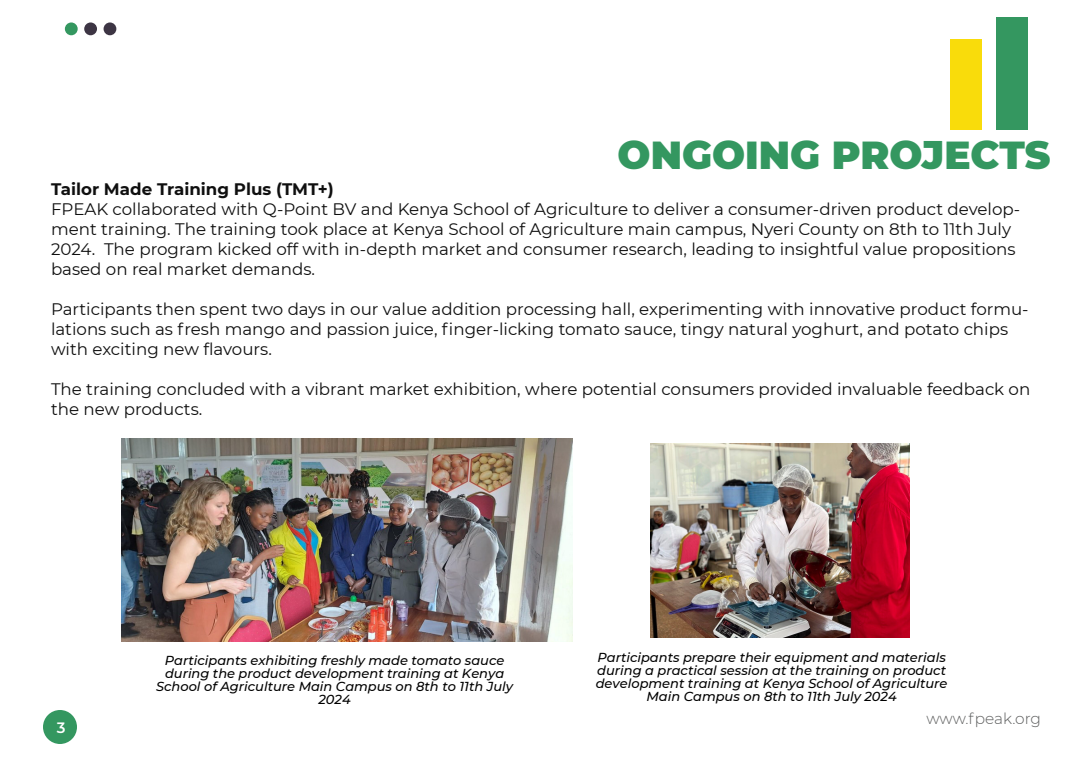
<style>
.page{position:relative;width:1092px;height:768px;background:#fff}
.page>*{position:absolute;margin:0;border:0;box-sizing:border-box;transform-origin:0 0}
.t1{font:900 39px "Montserrat";color:#349760}
.t2{font:16.7px/20px "Montserrat";color:#0f0f0f}
.t3{font:700 16.7px "Montserrat";color:#0f0f0f}
.t4{font:300 15.4px "Montserrat";color:#5d5e5e}
.t5{font:600 15px "Montserrat";color:#fff}
.t6{font:italic 500 13px/13px "Montserrat";color:#000;text-align:center}
</style>
<div class="page">
<div style="left:997px;top:17px;width:31px;height:112px;background:#349760"></div>
<div style="left:951px;top:39px;width:31px;height:90px;background:#f9dc0b"></div>
<div style="left:65px;top:22px;width:13px;height:13px;background:#349760;border-radius:50%"></div>
<div style="left:84px;top:22px;width:13px;height:13px;background:#3d3544;border-radius:50%"></div>
<div style="left:104px;top:22px;width:12px;height:13px;background:#3d3544;border-radius:50%"></div>
<div style="left:43px;top:710px;width:34px;height:34px;background:#349760;border-radius:50%"></div>
<img style="left:121px;top:438px;width:452px;height:203px">
<img style="left:650px;top:443px;width:259px;height:194px">
<h1 class="t1" style="left:618px;top:126px;width:434px">ONGOING PROJECTS</h1>
<p class="t3" style="left:51px;top:177px;width:284px">Tailor Made Training Plus (TMT+)</p>
<p class="t2" style="left:51px;top:199px;width:971px">FPEAK collaborated with Q-Point BV and Kenya School of Agriculture to deliver a consumer-driven product develop&shy;ment training. The training took place at Kenya School of Agriculture main campus, Nyeri County on 8th to 11th July 2024. The program kicked off with in-depth market and consumer research, leading to insightful value propositions based on real market demands.</p>
<p class="t2" style="left:51px;top:299px;width:979px">Participants then spent two days in our value addition processing hall, experimenting with innovative product formu&shy;lations such as fresh mango and passion juice, finger-licking tomato sauce, tingy natural yoghurt, and potato chips with exciting new flavours.</p>
<p class="t2" style="left:51px;top:379px;width:981px">The training concluded with a vibrant market exhibition, where potential consumers provided invaluable feedback on the new products.</p>
<p class="t5" style="left:57px;top:717px;width:10px">3</p>
<p class="t6" style="left:156px;top:653px;width:359px">Participants exhibiting freshly made tomato sauce during the product development training at Kenya School of Agriculture Main Campus on 8th to 11th July 2024</p>
<p class="t6" style="left:596px;top:650px;width:353px">Participants prepare their equipment and materials during a practical session at the training on product development training at Kenya School of Agriculture Main Campus on 8th to 11th July 2024</p>
<p class="t4" style="left:926px;top:708px;width:116px">www.fpeak.org</p>
</div>
